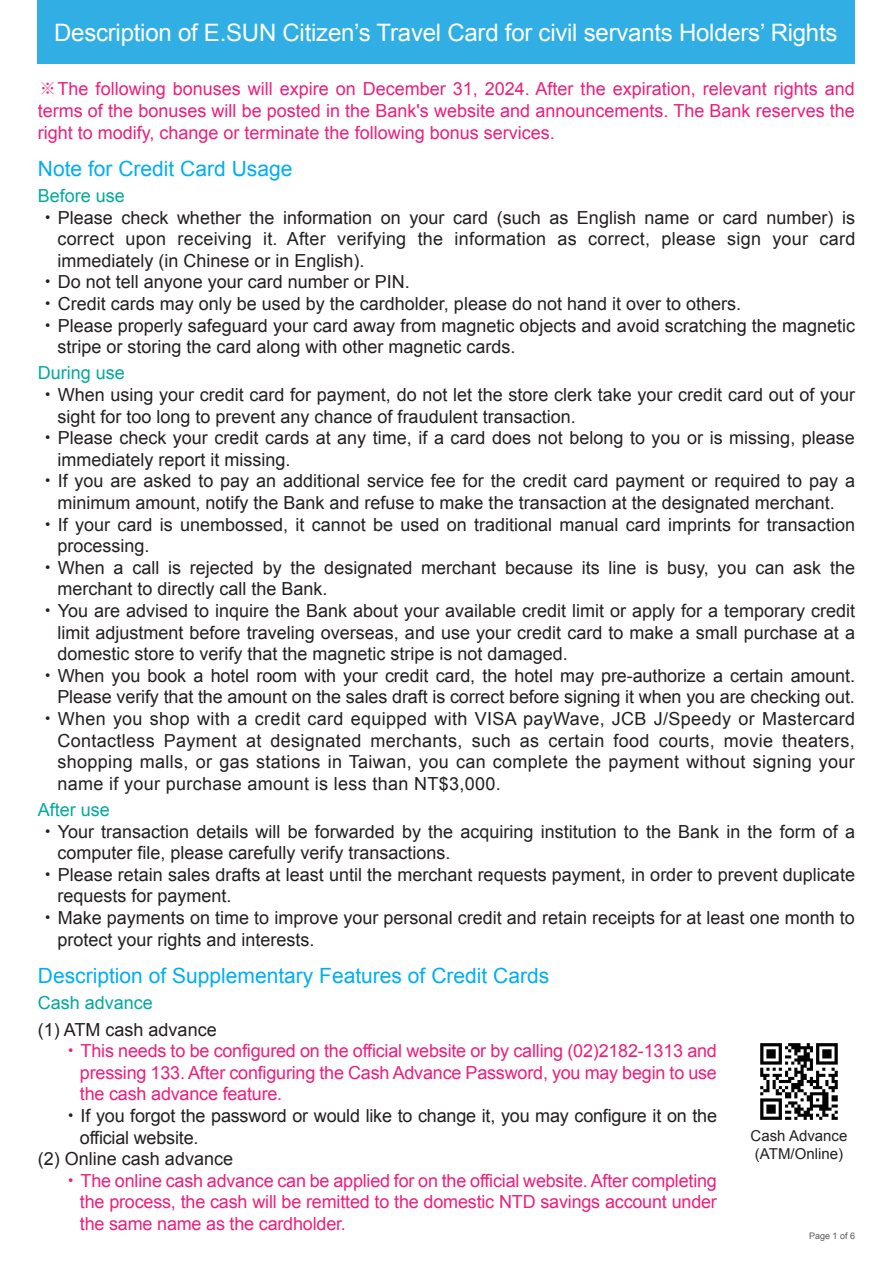
<style>
.page{position:relative;width:893px;height:1263px;background:#fff}
.page>*{position:absolute;margin:0;border:0;box-sizing:border-box;transform-origin:0 0}
.t1{font:24px "Arial";letter-spacing:-.01em;color:#fff}
.t2{font:21px "Arial";color:#00aeef}
.t3{font:18px "Arial";color:#231f20}
.t4{font:18px/21.6px "Arial";letter-spacing:-.01em;color:#ee1e7b;text-align:justify}
.t5{font:18px "Arial";letter-spacing:.02em;color:#231f20}
.t6{font:18px "Arial";color:#00a99d}
.t7{font:15px/18px "Arial";color:#231f20}
.t8{font:9px "Arial";color:#57585a}
.s1{font-family:"Adobe Ming Std";font-weight:300}
.s2{font-family:"Koz Go Pr 6 N"}
</style>
<div class="page">
<div style="left:38px;top:0;width:817px;height:64px;background:#31afe4"></div>
<img style="left:761px;top:1043px;width:76px;height:77px">
<h1 class="t1" style="left:54px;top:17px;width:785px">Description of E.SUN Citizen’s Travel Card for civil servants Holders’ Rights</h1>
<p class="t4" style="left:38px;top:78px;width:819px"><span class="s1">※</span>The following bonuses will expire on December 31, 2024. After the expiration, relevant rights and terms of the bonuses will be posted in the Bank's website and announcements. The Bank reserves the right to modify, change or terminate the following bonus services.</p>
<p class="t2" style="left:38px;top:155px;width:256px">Note for Credit Card Usage</p>
<p class="t6" style="left:38px;top:184px;width:89px">Before use</p>
<p class="t3" style="left:39px;top:206px;width:818px"><span class="s2">・</span>Please check whether the information on your card (such as English name or card number) is</p>
<p class="t3" style="left:57px;top:227px;width:799px">correct upon receiving it. After verifying the information as correct, please sign your card</p>
<p class="t3" style="left:57px;top:249px;width:309px">immediately (in Chinese or in English).</p>
<p class="t3" style="left:39px;top:270px;width:373px"><span class="s2">・</span>Do not tell anyone your card number or PIN.</p>
<p class="t3" style="left:39px;top:292px;width:704px"><span class="s2">・</span>Credit cards may only be used by the cardholder, please do not hand it over to others.</p>
<p class="t3" style="left:39px;top:314px;width:818px"><span class="s2">・</span>Please properly safeguard your card away from magnetic objects and avoid scratching the magnetic</p>
<p class="t3" style="left:57px;top:335px;width:460px">stripe or storing the card along with other magnetic cards.</p>
<p class="t6" style="left:38px;top:361px;width:89px">During use</p>
<p class="t3" style="left:39px;top:383px;width:818px"><span class="s2">・</span>When using your credit card for payment, do not let the store clerk take your credit card out of your</p>
<p class="t3" style="left:57px;top:404px;width:520px">sight for too long to prevent any chance of fraudulent transaction.</p>
<p class="t3" style="left:39px;top:426px;width:818px"><span class="s2">・</span>Please check your credit cards at any time, if a card does not belong to you or is missing, please</p>
<p class="t3" style="left:57px;top:448px;width:235px">immediately report it missing.</p>
<p class="t3" style="left:39px;top:469px;width:818px"><span class="s2">・</span>If you are asked to pay an additional service fee for the credit card payment or required to pay a</p>
<p class="t3" style="left:57px;top:491px;width:779px">minimum amount, notify the Bank and refuse to make the transaction at the designated merchant.</p>
<p class="t3" style="left:39px;top:512px;width:818px"><span class="s2">・</span>If your card is unembossed, it cannot be used on traditional manual card imprints for transaction</p>
<p class="t3" style="left:57px;top:534px;width:94px">processing.</p>
<p class="t3" style="left:39px;top:556px;width:818px"><span class="s2">・</span>When a call is rejected by the designated merchant because its line is busy, you can ask the</p>
<p class="t3" style="left:57px;top:577px;width:272px">merchant to directly call the Bank.</p>
<p class="t3" style="left:39px;top:599px;width:818px"><span class="s2">・</span>You are advised to inquire the Bank about your available credit limit or apply for a temporary credit</p>
<p class="t3" style="left:57px;top:620px;width:799px">limit adjustment before traveling overseas, and use your credit card to make a small purchase at a</p>
<p class="t3" style="left:57px;top:642px;width:512px">domestic store to verify that the magnetic stripe is not damaged.</p>
<p class="t3" style="left:39px;top:664px;width:818px"><span class="s2">・</span>When you book a hotel room with your credit card, the hotel may pre-authorize a certain amount.</p>
<p class="t3" style="left:57px;top:685px;width:799px">Please verify that the amount on the sales draft is correct before signing it when you are checking out.</p>
<p class="t5" style="left:39px;top:707px;width:818px"><span class="s2">・</span>When you shop with a credit card equipped with VISA payWave, JCB J/Speedy or Mastercard</p>
<p class="t5" style="left:57px;top:728px;width:799px">Contactless Payment at designated merchants, such as certain food courts, movie theaters,</p>
<p class="t5" style="left:57px;top:750px;width:799px">shopping malls, or gas stations in Taiwan, you can complete the payment without signing your</p>
<p class="t5" style="left:57px;top:772px;width:445px">name if your purchase amount is less than NT$3,000.</p>
<p class="t6" style="left:38px;top:798px;width:74px">After use</p>
<p class="t3" style="left:39px;top:819px;width:818px"><span class="s2">・</span>Your transaction details will be forwarded by the acquiring institution to the Bank in the form of a</p>
<p class="t3" style="left:57px;top:841px;width:395px">computer file, please carefully verify transactions.</p>
<p class="t3" style="left:39px;top:863px;width:818px"><span class="s2">・</span>Please retain sales drafts at least until the merchant requests payment, in order to prevent duplicate</p>
<p class="t3" style="left:57px;top:884px;width:176px">requests for payment.</p>
<p class="t3" style="left:39px;top:906px;width:818px"><span class="s2">・</span>Make payments on time to improve your personal credit and retain receipts for at least one month to</p>
<p class="t3" style="left:57px;top:927px;width:259px">protect your rights and interests.</p>
<p class="t2" style="left:38px;top:962px;width:513px">Description of Supplementary Features of Credit Cards</p>
<p class="t6" style="left:38px;top:991px;width:117px">Cash advance</p>
<p class="t3" style="left:38px;top:1017px;width:180px">(1) ATM cash advance</p>
<p class="t4" style="left:62px;top:1040px;width:656px"><span class="s2">・</span>This needs to be configured on the official website or by calling (02)2182-1313 and</p>
<p class="t4" style="left:80px;top:1062px;width:639px">pressing 133. After configuring the Cash Advance Password, you may begin to use</p>
<p class="t4" style="left:80px;top:1083px;width:204px">the cash advance feature.</p>
<p class="t3" style="left:62px;top:1104px;width:657px"><span class="s2">・</span>If you forgot the password or would like to change it, you may configure it on the</p>
<p class="t3" style="left:80px;top:1125px;width:120px">official website.</p>
<p class="t3" style="left:38px;top:1147px;width:197px">(2) Online cash advance</p>
<p class="t4" style="left:62px;top:1170px;width:656px"><span class="s2">・</span>The online cash advance can be applied for on the official website. After completing</p>
<p class="t4" style="left:80px;top:1191px;width:638px">the process, the cash will be remitted to the domestic NTD savings account under</p>
<p class="t4" style="left:80px;top:1213px;width:268px">the same name as the cardholder.</p>
<p class="t7" style="left:751px;top:1127px;width:98px">Cash Advance (ATM/Online)</p>
<p class="t8" style="left:809px;top:1230px;width:48px">Page 1 of 6</p>
</div>
